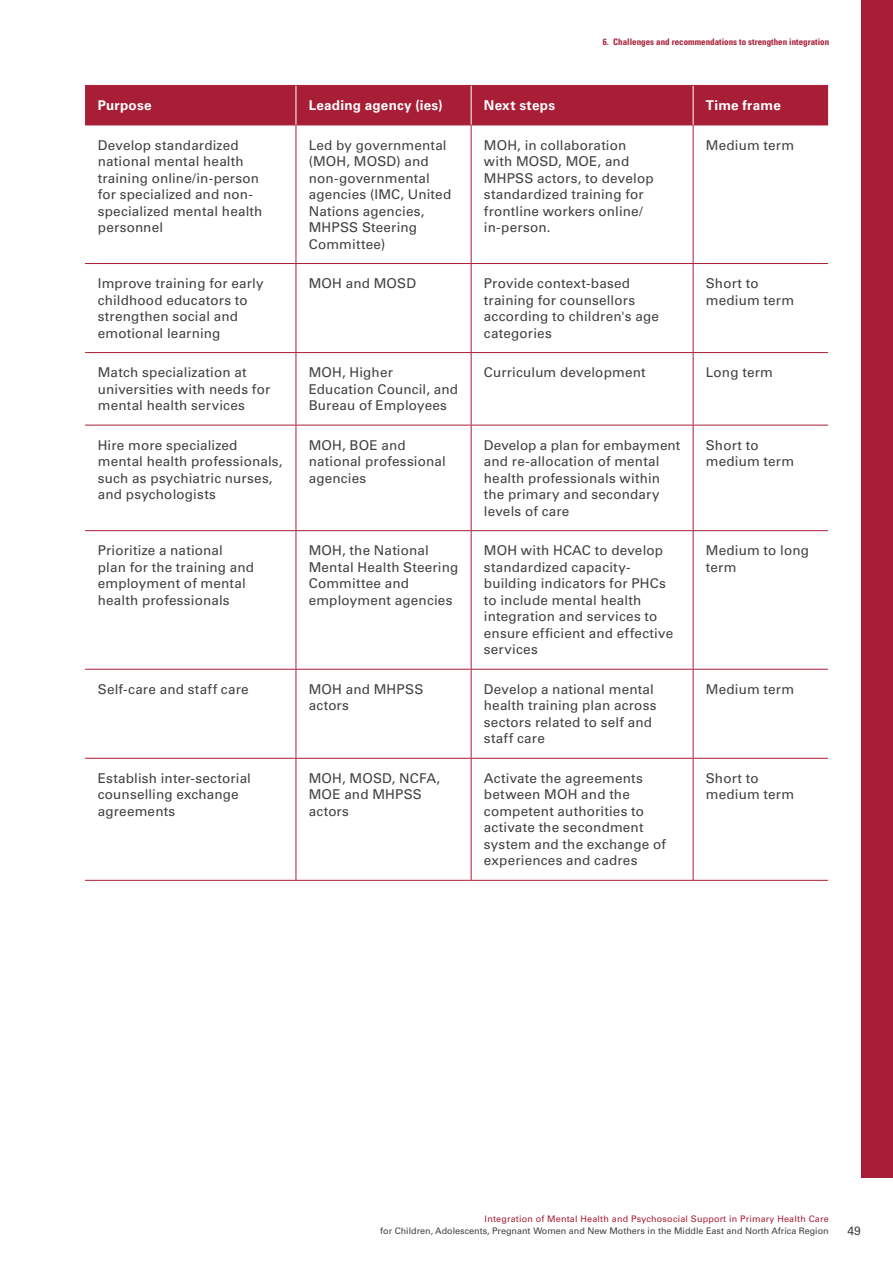
<style>
.page{position:relative;width:893px;height:1263px;background:#fff}
.page>*{position:absolute;margin:0;border:0;box-sizing:border-box;transform-origin:0 0}
.t1{font:13.5px/16.5px "Univers LT Std";letter-spacing:.01em;color:#414042}
.t2{font:700 13.5px "Univers LT Std";letter-spacing:.015em;color:#fff}
.t3{font:12px "Univers LT Pro 55 Roman";color:#414042}
.t4{font:9px "Univers LT Pro 55 Roman";color:#414042}
.t5{font:9px "Univers LT Pro 55 Roman";letter-spacing:.02em;color:#a81e37}
.t6{font:700 condensed 9px "Univers LT Std";color:#a81e37}
</style>
<div class="page">
<div style="left:861px;top:0;width:32px;height:1178px;background:#a81e37"></div>
<div style="left:85px;top:86px;width:743px;height:39px;background:#a81e37"></div>
<hr style="left:296px;top:125px;width:1px;height:138px;background:#a81e37">
<hr style="left:471px;top:125px;width:1px;height:138px;background:#a81e37">
<hr style="left:693px;top:125px;width:1px;height:138px;background:#a81e37">
<hr style="left:296px;top:264px;width:1px;height:88px;background:#a81e37">
<hr style="left:471px;top:264px;width:1px;height:88px;background:#a81e37">
<hr style="left:693px;top:264px;width:1px;height:88px;background:#a81e37">
<hr style="left:296px;top:353px;width:1px;height:72px;background:#a81e37">
<hr style="left:471px;top:353px;width:1px;height:72px;background:#a81e37">
<hr style="left:693px;top:353px;width:1px;height:72px;background:#a81e37">
<hr style="left:296px;top:425px;width:1px;height:105px;background:#a81e37">
<hr style="left:471px;top:425px;width:1px;height:105px;background:#a81e37">
<hr style="left:693px;top:425px;width:1px;height:105px;background:#a81e37">
<hr style="left:296px;top:531px;width:1px;height:138px;background:#a81e37">
<hr style="left:471px;top:531px;width:1px;height:138px;background:#a81e37">
<hr style="left:693px;top:531px;width:1px;height:138px;background:#a81e37">
<hr style="left:296px;top:670px;width:1px;height:88px;background:#a81e37">
<hr style="left:471px;top:670px;width:1px;height:88px;background:#a81e37">
<hr style="left:693px;top:670px;width:1px;height:88px;background:#a81e37">
<hr style="left:296px;top:759px;width:1px;height:121px;background:#a81e37">
<hr style="left:471px;top:759px;width:1px;height:121px;background:#a81e37">
<hr style="left:693px;top:759px;width:1px;height:121px;background:#a81e37">
<hr style="left:85px;top:85px;width:211px;height:1px;background:#a81e37">
<hr style="left:296px;top:85px;width:175px;height:1px;background:#a81e37">
<hr style="left:471px;top:85px;width:222px;height:1px;background:#a81e37">
<hr style="left:693px;top:85px;width:135px;height:1px;background:#a81e37">
<hr style="left:85px;top:125px;width:211px;height:1px;background:#a81e37">
<hr style="left:296px;top:125px;width:175px;height:1px;background:#a81e37">
<hr style="left:471px;top:125px;width:222px;height:1px;background:#a81e37">
<hr style="left:693px;top:125px;width:135px;height:1px;background:#a81e37">
<hr style="left:85px;top:263px;width:211px;height:1px;background:#a81e37">
<hr style="left:296px;top:263px;width:175px;height:1px;background:#a81e37">
<hr style="left:471px;top:263px;width:222px;height:1px;background:#a81e37">
<hr style="left:693px;top:263px;width:135px;height:1px;background:#a81e37">
<hr style="left:85px;top:352px;width:211px;height:1px;background:#a81e37">
<hr style="left:296px;top:352px;width:175px;height:1px;background:#a81e37">
<hr style="left:471px;top:352px;width:222px;height:1px;background:#a81e37">
<hr style="left:693px;top:352px;width:135px;height:1px;background:#a81e37">
<hr style="left:85px;top:425px;width:211px;height:1px;background:#a81e37">
<hr style="left:296px;top:425px;width:175px;height:1px;background:#a81e37">
<hr style="left:471px;top:425px;width:222px;height:1px;background:#a81e37">
<hr style="left:693px;top:425px;width:135px;height:1px;background:#a81e37">
<hr style="left:85px;top:530px;width:211px;height:1px;background:#a81e37">
<hr style="left:296px;top:530px;width:175px;height:1px;background:#a81e37">
<hr style="left:471px;top:530px;width:222px;height:1px;background:#a81e37">
<hr style="left:693px;top:530px;width:135px;height:1px;background:#a81e37">
<hr style="left:85px;top:669px;width:211px;height:1px;background:#a81e37">
<hr style="left:296px;top:669px;width:175px;height:1px;background:#a81e37">
<hr style="left:471px;top:669px;width:222px;height:1px;background:#a81e37">
<hr style="left:693px;top:669px;width:135px;height:1px;background:#a81e37">
<hr style="left:85px;top:758px;width:211px;height:1px;background:#a81e37">
<hr style="left:296px;top:758px;width:175px;height:1px;background:#a81e37">
<hr style="left:471px;top:758px;width:222px;height:1px;background:#a81e37">
<hr style="left:693px;top:758px;width:135px;height:1px;background:#a81e37">
<hr style="left:85px;top:880px;width:211px;height:1px;background:#a81e37">
<hr style="left:296px;top:880px;width:175px;height:1px;background:#a81e37">
<hr style="left:471px;top:880px;width:222px;height:1px;background:#a81e37">
<hr style="left:693px;top:880px;width:135px;height:1px;background:#a81e37">
<hr style="left:296px;top:86px;width:1px;height:39px;background:#fff">
<hr style="left:471px;top:86px;width:1px;height:39px;background:#fff">
<hr style="left:693px;top:86px;width:1px;height:39px;background:#fff">
<p class="t6" style="left:603px;top:36px;width:228px">6. Challenges and recommendations to strengthen integration</p>
<p class="t2" style="left:98px;top:97px;width:55px">Purpose</p>
<p class="t2" style="left:309px;top:97px;width:135px">Leading agency (ies)</p>
<p class="t2" style="left:484px;top:97px;width:73px">Next steps</p>
<p class="t2" style="left:706px;top:97px;width:76px">Time frame</p>
<p class="t1" style="left:98px;top:137px;width:166px">Develop standardized national mental health training online/in-person for specialized and non&shy;specialized mental health personnel</p>
<p class="t1" style="left:309px;top:137px;width:144px">Led by governmental (MOH, MOSD) and non-governmental agencies (IMC, United<br>Nations agencies,<br>MHPSS Steering<br>Committee)</p>
<p class="t1" style="left:484px;top:137px;width:171px">MOH, in collaboration with MOSD, MOE, and<br>MHPSS actors, to develop standardized training for frontline workers online/ in-person.</p>
<p class="t1" style="left:706px;top:137px;width:90px">Medium term</p>
<p class="t1" style="left:98px;top:275px;width:167px">Improve training for early childhood educators to strengthen social and emotional learning</p>
<p class="t1" style="left:309px;top:275px;width:109px">MOH and MOSD</p>
<p class="t1" style="left:484px;top:275px;width:177px">Provide context-based training for counsellors according to children's age categories</p>
<p class="t1" style="left:706px;top:275px;width:90px">Short to medium term</p>
<p class="t1" style="left:98px;top:364px;width:174px">Match specialization at universities with needs for mental health services</p>
<p class="t1" style="left:309px;top:364px;width:151px">MOH, Higher<br>Education Council, and<br>Bureau of Employees</p>
<p class="t1" style="left:484px;top:364px;width:163px">Curriculum development</p>
<p class="t1" style="left:706px;top:364px;width:69px">Long term</p>
<p class="t1" style="left:98px;top:437px;width:186px">Hire more specialized mental health professionals, such as psychiatric nurses, and psychologists</p>
<p class="t1" style="left:309px;top:437px;width:139px">MOH, BOE and national professional agencies</p>
<p class="t1" style="left:484px;top:437px;width:198px">Develop a plan for embayment and re-allocation of mental health professionals within the primary and secondary levels of care</p>
<p class="t1" style="left:706px;top:437px;width:90px">Short to medium term</p>
<p class="t1" style="left:98px;top:542px;width:158px">Prioritize a national plan for the training and employment of mental health professionals</p>
<p class="t1" style="left:309px;top:542px;width:151px">MOH, the National<br>Mental Health Steering<br>Committee and employment agencies</p>
<p class="t1" style="left:484px;top:542px;width:191px">MOH with HCAC to develop standardized capacity&shy;building indicators for PHCs to include mental health integration and services to ensure efficient and effective services</p>
<p class="t1" style="left:706px;top:542px;width:105px">Medium to long term</p>
<p class="t1" style="left:98px;top:681px;width:152px">Self-care and staff care</p>
<p class="t1" style="left:309px;top:681px;width:116px">MOH and MHPSS actors</p>
<p class="t1" style="left:484px;top:681px;width:174px">Develop a national mental health training plan across sectors related to self and staff care</p>
<p class="t1" style="left:706px;top:681px;width:90px">Medium term</p>
<p class="t1" style="left:98px;top:770px;width:155px">Establish inter-sectorial counselling exchange agreements</p>
<p class="t1" style="left:309px;top:770px;width:133px">MOH, MOSD, NCFA,<br>MOE and MHPSS actors</p>
<p class="t1" style="left:484px;top:770px;width:184px">Activate the agreements between MOH and the competent authorities to activate the secondment system and the exchange of experiences and cadres</p>
<p class="t1" style="left:706px;top:770px;width:90px">Short to medium term</p>
<p class="t5" style="left:485px;top:1214px;width:346px">Integration of Mental Health and Psychosocial Support in Primary Health Care</p>
<p class="t4" style="left:380px;top:1226px;width:450px">for Children, Adolescents, Pregnant Women and New Mothers in the Middle East and North Africa Region</p>
<p class="t3" style="left:847px;top:1224px;width:15px">49</p>
</div>
